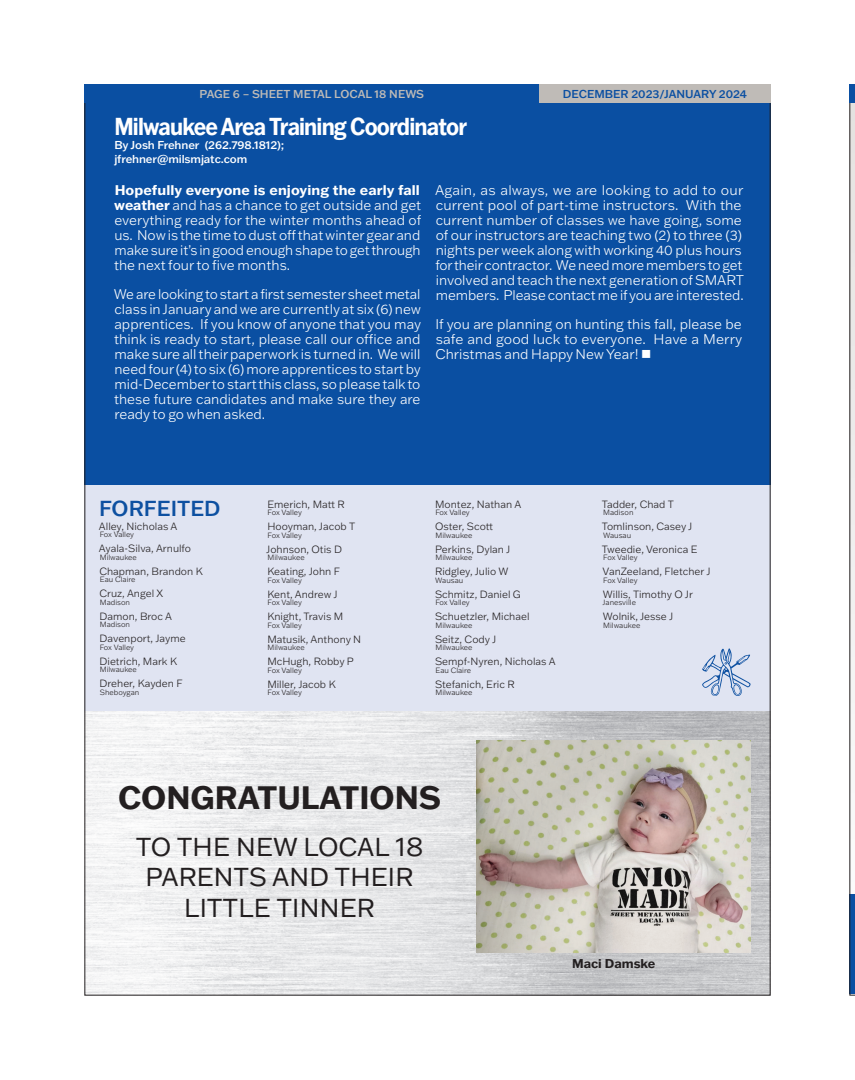
<style>
.page{position:relative;width:855px;height:1080px;background:#fff}
.page>*{position:absolute;margin:0;border:0;box-sizing:border-box;transform-origin:0 0}
.t1{font:700 31.75px "Franklin Gothic ATF";color:#231f20}
.t2{font:25.38px/30.5px "Franklin Gothic ATF";color:#231f20;text-align:center}
.t3{font:700 24px "Franklin Gothic ATF";letter-spacing:-.04em;color:#fff;scale:.87 1}
.t4{font:500 21.25px "Franklin Gothic ATF";color:#0d50a1}
.t5{font:300 13.75px/15px "Franklin Gothic ATF";color:#fff;text-align:justify}
.t6{font:700 12.5px "Franklin Gothic ATF";color:#231f20}
.t7{font:500 11.25px/13.8px "Franklin Gothic ATF";letter-spacing:-.01em;color:#fff}
.t8{font:500 11.25px "Franklin Gothic ATF";color:#bfbbb7}
.t9{font:500 11.25px "Franklin Gothic ATF";color:#0a4fa2}
.t10{font:300 10.25px "Franklin Gothic ATF";color:#231f20}
.t11{font:300 7.5px "Franklin Gothic ATF";color:#231f20}
.t12{font:300 7.5px "Franklin Gothic ATF";letter-spacing:-.02em;color:#231f20}
.s1{font-weight:700}
</style>
<div class="page">
<img style="left:86px;top:711px;width:683px;height:283px">
<img style="left:477px;top:740px;width:274px;height:213px">
<div style="left:84px;top:103px;width:687px;height:608px;background:#0a4fa2"></div>
<div style="left:84px;top:485px;width:687px;height:226px;background:#e0e4f2"></div>
<svg style="left:702px;top:648px;width:49px;height:48px"></svg>
<div style="left:539px;top:84px;width:232px;height:19px;background:#bfbbb7"></div>
<svg style="left:849px;top:103px;width:6px;height:893px"></svg>
<div style="left:849px;top:84px;width:6px;height:19px;background:#0a4fa2"></div>
<div style="left:84px;top:84px;width:455px;height:19px;background:#0a4fa2"></div>
<p class="t8" style="left:200px;top:86px;width:226px">PAGE 6 – SHEET METAL LOCAL 18 NEWS</p>
<p class="t9" style="left:563px;top:86px;width:186px">DECEMBER 2023/JANUARY 2024</p>
<h3 class="t3" style="left:114px;top:111px;width:407px">Milwaukee Area Training Coordinator</h3>
<p class="t7" style="left:114px;top:138px;width:171px">By Josh Frehner (262.798.1812); jfrehner@milsmjatc.com</p>
<p class="t5" style="left:114px;top:183px;width:309px"><span class="s1">Hopefully everyone is enjoying the early fall weather</span> and has a chance to get outside and get everything ready for the winter months ahead of us. Now is the time to dust off that winter gear and make sure it’s in good enough shape to get through the next four to five months.</p>
<p class="t5" style="left:114px;top:286px;width:309px">We are looking to start a first semester sheet metal class in January and we are currently at six (6) new apprentices. If you know of anyone that you may think is ready to start, please call our office and make sure all their paperwork is turned in. We will need four (4) to six (6) more apprentices to start by mid-December to start this class, so please talk to these future candidates and make sure they are ready to go when asked.</p>
<p class="t5" style="left:435px;top:183px;width:311px;text-align:left">Again, as always, we are looking to add to our current pool of part-time instructors. With the current number of classes we have going, some of our instructors are teaching two (2) to three (3) nights per week along with working 40 plus hours for their contractor. We need more members to get involved and teach the next generation of SMART members. Please contact me if you are interested.</p>
<p class="t5" style="left:436px;top:316px;width:308px">If you are planning on hunting this fall, please be safe and good luck to everyone. Have a Merry Christmas and Happy New Year! ■</p>
<h3 class="t4" style="left:99px;top:494px;width:123px">FORFEITED</h3>
<p class="t10" style="left:99px;top:519px;width:80px">Alley, Nicholas A</p>
<p class="t12" style="left:100px;top:530px;width:36px">Fox Valley</p>
<p class="t10" style="left:99px;top:542px;width:94px">Ayala-Silva, Arnulfo</p>
<p class="t11" style="left:100px;top:552px;width:39px">Milwaukee</p>
<p class="t10" style="left:99px;top:564px;width:105px">Chapman, Brandon K</p>
<p class="t11" style="left:100px;top:575px;width:37px">Eau Claire</p>
<p class="t10" style="left:99px;top:587px;width:65px">Cruz, Angel X</p>
<p class="t11" style="left:100px;top:597px;width:32px">Madison</p>
<p class="t10" style="left:100px;top:609px;width:74px">Damon, Broc A</p>
<p class="t11" style="left:100px;top:620px;width:32px">Madison</p>
<p class="t10" style="left:100px;top:632px;width:88px">Davenport, Jayme</p>
<p class="t12" style="left:100px;top:642px;width:36px">Fox Valley</p>
<p class="t10" style="left:100px;top:654px;width:79px">Dietrich, Mark K</p>
<p class="t11" style="left:100px;top:665px;width:39px">Milwaukee</p>
<p class="t10" style="left:100px;top:677px;width:85px">Dreher, Kayden F</p>
<p class="t11" style="left:100px;top:687px;width:41px">Sheboygan</p>
<p class="t10" style="left:267px;top:497px;width:79px">Emerich, Matt R</p>
<p class="t12" style="left:268px;top:508px;width:36px">Fox Valley</p>
<p class="t10" style="left:267px;top:520px;width:89px">Hooyman, Jacob T</p>
<p class="t12" style="left:268px;top:530px;width:36px">Fox Valley</p>
<p class="t10" style="left:266px;top:542px;width:77px">Johnson, Otis D</p>
<p class="t11" style="left:268px;top:553px;width:39px">Milwaukee</p>
<p class="t10" style="left:267px;top:565px;width:74px">Keating, John F</p>
<p class="t12" style="left:268px;top:575px;width:36px">Fox Valley</p>
<p class="t10" style="left:267px;top:587px;width:72px">Kent, Andrew J</p>
<p class="t12" style="left:268px;top:598px;width:36px">Fox Valley</p>
<p class="t10" style="left:267px;top:610px;width:77px">Knight, Travis M</p>
<p class="t12" style="left:268px;top:620px;width:36px">Fox Valley</p>
<p class="t10" style="left:267px;top:632px;width:95px">Matusik, Anthony N</p>
<p class="t11" style="left:268px;top:643px;width:39px">Milwaukee</p>
<p class="t10" style="left:267px;top:655px;width:88px">McHugh, Robby P</p>
<p class="t12" style="left:268px;top:665px;width:36px">Fox Valley</p>
<p class="t10" style="left:267px;top:677px;width:70px">Miller, Jacob K</p>
<p class="t12" style="left:268px;top:688px;width:36px">Fox Valley</p>
<p class="t10" style="left:435px;top:497px;width:88px">Montez, Nathan A</p>
<p class="t12" style="left:435px;top:508px;width:36px">Fox Valley</p>
<p class="t10" style="left:435px;top:520px;width:60px">Oster, Scott</p>
<p class="t11" style="left:435px;top:530px;width:39px">Milwaukee</p>
<p class="t10" style="left:435px;top:542px;width:77px">Perkins, Dylan J</p>
<p class="t11" style="left:435px;top:553px;width:39px">Milwaukee</p>
<p class="t10" style="left:435px;top:565px;width:75px">Ridgley, Julio W</p>
<p class="t11" style="left:435px;top:575px;width:30px">Wausau</p>
<p class="t10" style="left:435px;top:587px;width:87px">Schmitz, Daniel G</p>
<p class="t12" style="left:435px;top:598px;width:36px">Fox Valley</p>
<p class="t10" style="left:435px;top:610px;width:96px">Schuetzler, Michael</p>
<p class="t11" style="left:435px;top:620px;width:39px">Milwaukee</p>
<p class="t10" style="left:435px;top:632px;width:63px">Seitz, Cody J</p>
<p class="t11" style="left:435px;top:643px;width:39px">Milwaukee</p>
<p class="t10" style="left:435px;top:655px;width:122px">Sempf-Nyren, Nicholas A</p>
<p class="t11" style="left:435px;top:665px;width:37px">Eau Claire</p>
<p class="t10" style="left:435px;top:677px;width:81px">Stefanich, Eric R</p>
<p class="t11" style="left:435px;top:688px;width:39px">Milwaukee</p>
<p class="t10" style="left:602px;top:497px;width:73px">Tadder, Chad T</p>
<p class="t11" style="left:603px;top:508px;width:32px">Madison</p>
<p class="t10" style="left:602px;top:520px;width:92px">Tomlinson, Casey J</p>
<p class="t11" style="left:603px;top:530px;width:30px">Wausau</p>
<p class="t10" style="left:602px;top:542px;width:97px">Tweedie, Veronica E</p>
<p class="t12" style="left:603px;top:553px;width:36px">Fox Valley</p>
<p class="t10" style="left:603px;top:565px;width:109px">VanZeeland, Fletcher J</p>
<p class="t12" style="left:603px;top:575px;width:36px">Fox Valley</p>
<p class="t10" style="left:603px;top:587px;width:92px">Willis, Timothy O Jr</p>
<p class="t11" style="left:603px;top:598px;width:35px">Janesville</p>
<p class="t10" style="left:603px;top:610px;width:72px">Wolnik, Jesse J</p>
<p class="t11" style="left:603px;top:620px;width:39px">Milwaukee</p>
<h1 class="t1" style="left:118px;top:777px;width:325px">CONGRATULATIONS</h1>
<h2 class="t2" style="left:136px;top:831px;width:289px">TO THE NEW LOCAL 18<br>PARENTS AND THEIR<br>LITTLE TINNER</h2>
<p class="t6" style="left:572px;top:955px;width:85px">Maci Damske</p>
</div>
